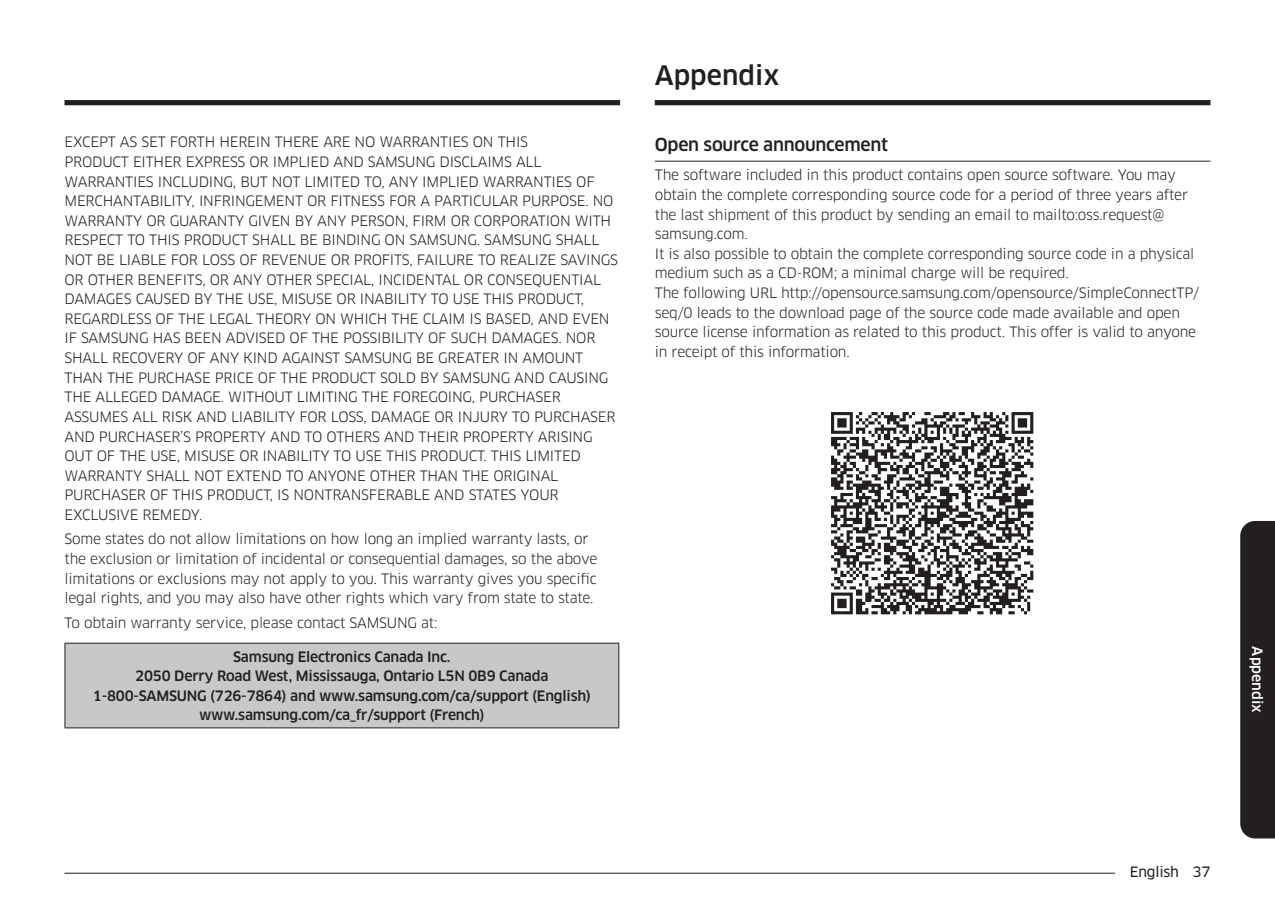
<style>
.page{position:relative;width:1275px;height:903px;background:#fff}
.page>*{position:absolute;margin:0;border:0;box-sizing:border-box;transform-origin:0 0}
.t1{font:500 26.25px "Samsung Clan Pro";color:#231f20}
.t2{font:500 17.5px "Samsung Clan Pro";letter-spacing:-.015em;color:#231f20}
.t3{font:14px/19.6px "Samsung Clan Pro";letter-spacing:-.015em;color:#231f20}
.t4{font:500 14px/19.6px "Samsung Clan Pro";letter-spacing:-.015em;color:#231f20;text-align:center}
.t5{font:14px "Samsung Clan Pro News";letter-spacing:-.015em;color:#231f20}
.t6{font:500 14px "Samsung Clan Pro";color:#fff}
</style>
<div class="page">
<hr style="left:64px;top:873px;width:1092px;height:1px;background:#231f20">
<div style="left:1115px;top:862px;width:95px;height:17px;background:#fff"></div>
<div style="left:1240px;top:521px;width:35px;height:317px;background:#231f20"></div>
<div style="left:64px;top:100px;width:556px;height:5px;background:#231f20"></div>
<div style="left:655px;top:100px;width:555px;height:5px;background:#231f20"></div>
<hr style="left:655px;top:161px;width:555px;height:1px;background:#231f20">
<img style="left:831px;top:412px;width:203px;height:203px">
<div style="left:65px;top:643px;width:554px;height:85px;background:#c7c8ca"></div>
<hr style="left:64px;top:643px;width:555px;height:1px;background:#231f20">
<hr style="left:64px;top:644px;width:1px;height:83px;background:#231f20">
<hr style="left:618px;top:644px;width:1px;height:83px;background:#231f20">
<hr style="left:64px;top:727px;width:555px;height:1px;background:#231f20">
<p class="t3" style="left:64px;top:132px;width:555px">EXCEPT AS SET FORTH HEREIN THERE ARE NO WARRANTIES ON THIS<br>PRODUCT EITHER EXPRESS OR IMPLIED AND SAMSUNG DISCLAIMS ALL WARRANTIES INCLUDING, BUT NOT LIMITED TO, ANY IMPLIED WARRANTIES OF MERCHANTABILITY, INFRINGEMENT OR FITNESS FOR A PARTICULAR PURPOSE. NO WARRANTY OR GUARANTY GIVEN BY ANY PERSON, FIRM OR CORPORATION WITH RESPECT TO THIS PRODUCT SHALL BE BINDING ON SAMSUNG. SAMSUNG SHALL NOT BE LIABLE FOR LOSS OF REVENUE OR PROFITS, FAILURE TO REALIZE SAVINGS OR OTHER BENEFITS, OR ANY OTHER SPECIAL, INCIDENTAL OR CONSEQUENTIAL DAMAGES CAUSED BY THE USE, MISUSE OR INABILITY TO USE THIS PRODUCT, REGARDLESS OF THE LEGAL THEORY ON WHICH THE CLAIM IS BASED, AND EVEN IF SAMSUNG HAS BEEN ADVISED OF THE POSSIBILITY OF SUCH DAMAGES. NOR SHALL RECOVERY OF ANY KIND AGAINST SAMSUNG BE GREATER IN AMOUNT THAN THE PURCHASE PRICE OF THE PRODUCT SOLD BY SAMSUNG AND CAUSING THE ALLEGED DAMAGE. WITHOUT LIMITING THE FOREGOING, PURCHASER ASSUMES ALL RISK AND LIABILITY FOR LOSS, DAMAGE OR INJURY TO PURCHASER AND PURCHASER’S PROPERTY AND TO OTHERS AND THEIR PROPERTY ARISING OUT OF THE USE, MISUSE OR INABILITY TO USE THIS PRODUCT. THIS LIMITED WARRANTY SHALL NOT EXTEND TO ANYONE OTHER THAN THE ORIGINAL PURCHASER OF THIS PRODUCT, IS NONTRANSFERABLE AND STATES YOUR EXCLUSIVE REMEDY.</p>
<p class="t3" style="left:64px;top:529px;width:534px">Some states do not allow limitations on how long an implied warranty lasts, or the exclusion or limitation of incidental or consequential damages, so the above limitations or exclusions may not apply to you. This warranty gives you specific legal rights, and you may also have other rights which vary from state to state.</p>
<p class="t3" style="left:64px;top:613px;width:375px">To obtain warranty service, please contact SAMSUNG at:</p>
<p class="t4" style="left:93px;top:647px;width:499px">Samsung Electronics Canada Inc.<br>2050 Derry Road West, Mississauga, Ontario L5N 0B9 Canada 1-800-SAMSUNG (726-7864) and www.samsung.com/ca/support (English) www.samsung.com/ca_fr/support (French)</p>
<h1 class="t1" style="left:655px;top:60px;width:126px">Appendix</h1>
<p class="t2" style="left:655px;top:134px;width:235px">Open source announcement</p>
<p class="t3" style="left:655px;top:165px;width:546px">The software included in this product contains open source software. You may obtain the complete corresponding source code for a period of three years after the last shipment of this product by sending an email to mailto:oss.request@ samsung.com.<br>It is also possible to obtain the complete corresponding source code in a physical medium such as a CD-ROM; a minimal charge will be required.<br>The following URL http://opensource.samsung.com/opensource/SimpleConnectTP/ seq/0 leads to the download page of the source code made available and open source license information as related to this product. This offer is valid to anyone in receipt of this information.</p>
<p class="t6" style="left:1265px;top:646px;width:68px;rotate:90deg">Appendix</p>
<p class="t5" style="left:1130px;top:863px;width:82px">English 37</p>
</div>
